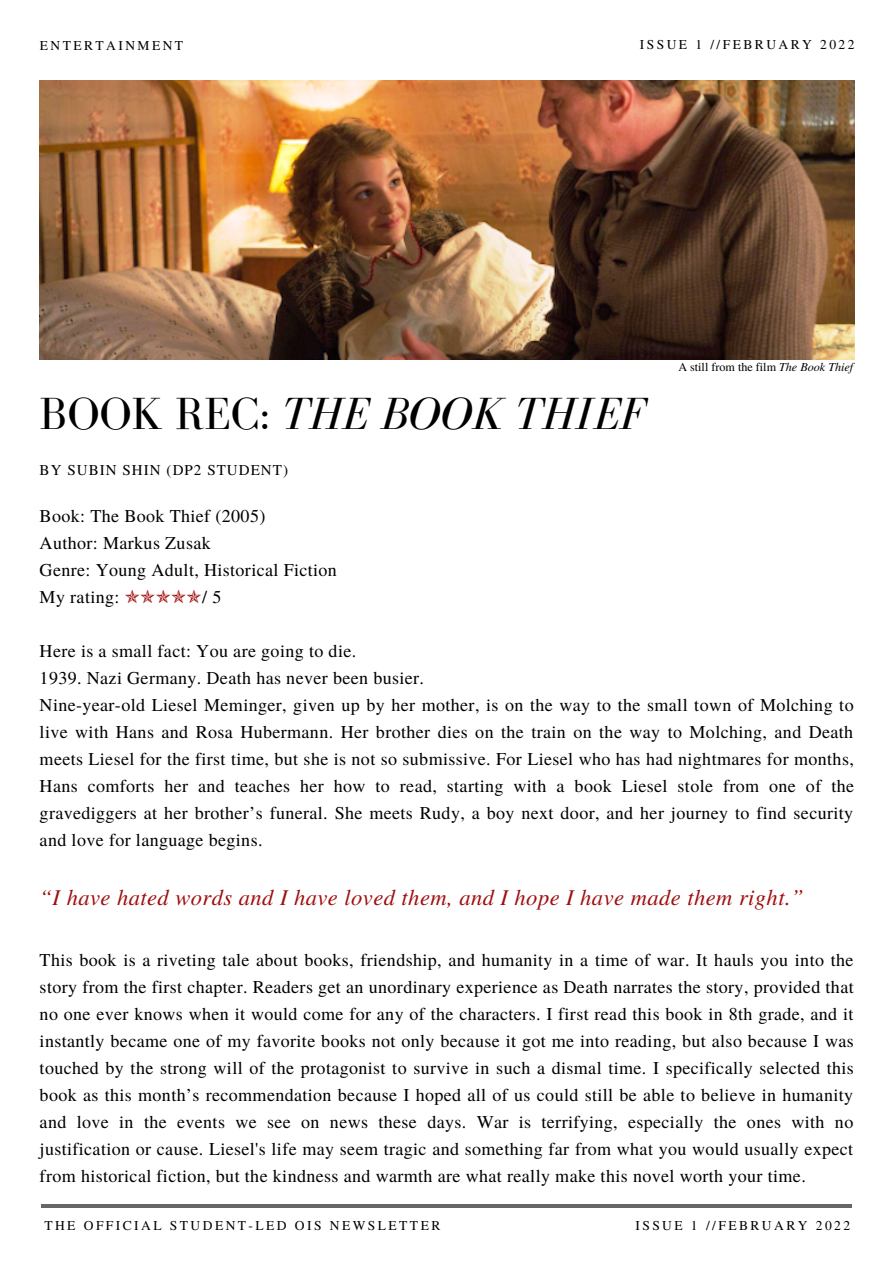
<style>
.page{position:relative;width:894px;height:1264px;background:#fff}
.page>*{position:absolute;margin:0;border:0;box-sizing:border-box;transform-origin:0 0}
.t1{font:italic 46.35px "Bodoni FLF";color:#000}
.t2{font:italic 22.5px "Te X Gyre Termes";letter-spacing:.02em;color:#9f0e0e}
.t3{font:18px/27px "Te X Gyre Termes";letter-spacing:.02em;color:#000;text-align:justify}
.t4{font:15px "Te X Gyre Termes";letter-spacing:.07em;color:#000}
.t5{font:13.5px "Te X Gyre Termes";letter-spacing:.18em;color:#000}
.t6{font:12.15px "Te X Gyre Termes";color:#000}
.s1{font-style:italic}
.s2{font-style:normal}
.s3{font-family:"DejaVu Sans";color:#9f0e0e}
</style>
<div class="page">
<img style="left:40px;top:80px;width:814px;height:279px">
<hr style="left:42px;top:1204px;width:809px;height:3px;background:#666">
<p class="t5" style="left:40px;top:35px;width:145px">ENTERTAINMENT</p>
<p class="t5" style="left:639px;top:34px;width:216px">ISSUE 1 //FEBRUARY 2022</p>
<p class="t6" style="left:678px;top:358px;width:176px">A still from the film <span class="s1">The Book Thief</span></p>
<p class="t1" style="left:40px;top:388px;width:605px"><span class="s2">BOOK REC:</span> THE BOOK THIEF</p>
<p class="t4" style="left:40px;top:459px;width:250px">BY SUBIN SHIN (DP2 STUDENT)</p>
<p class="t3" style="left:40px;top:501px;width:227px">Book: The Book Thief (2005)</p>
<p class="t3" style="left:40px;top:528px;width:172px">Author: Markus Zusak</p>
<p class="t3" style="left:40px;top:555px;width:299px">Genre: Young Adult, Historical Fiction</p>
<p class="t3" style="left:40px;top:582px;width:183px">My rating: <span class="s3">✯✯✯✯✯</span>/ 5</p>
<p class="t3" style="left:40px;top:636px;width:318px">Here is a small fact: You are going to die.</p>
<p class="t3" style="left:40px;top:663px;width:386px">1939. Nazi Germany. Death has never been busier.</p>
<p class="t3" style="left:40px;top:690px;width:815px">Nine-year-old Liesel Meminger, given up by her mother, is on the way to the small town of Molching to live with Hans and Rosa Hubermann. Her brother dies on the train on the way to Molching, and Death meets Liesel for the first time, but she is not so submissive. For Liesel who has had nightmares for months, Hans comforts her and teaches her how to read, starting with a book Liesel stole from one of the gravediggers at her brother’s funeral. She meets Rudy, a boy next door, and her journey to find security and love for language begins.</p>
<p class="t2" style="left:40px;top:880px;width:765px">“I have hated words and I have loved them, and I hope I have made them right.”</p>
<p class="t3" style="left:40px;top:945px;width:815px">This book is a riveting tale about books, friendship, and humanity in a time of war. It hauls you into the story from the first chapter. Readers get an unordinary experience as Death narrates the story, provided that no one ever knows when it would come for any of the characters. I first read this book in 8th grade, and it instantly became one of my favorite books not only because it got me into reading, but also because I was touched by the strong will of the protagonist to survive in such a dismal time. I specifically selected this book as this month’s recommendation because I hoped all of us could still be able to believe in humanity and love in the events we see on news these days. War is terrifying, especially the ones with no justification or cause. Liesel's life may seem tragic and something far from what you would usually expect from historical fiction, but the kindness and warmth are what really make this novel worth your time.</p>
<p class="t5" style="left:44px;top:1215px;width:397px">THE OFFICIAL STUDENT-LED OIS NEWSLETTER</p>
<p class="t5" style="left:635px;top:1215px;width:216px">ISSUE 1 //FEBRUARY 2022</p>
</div>
